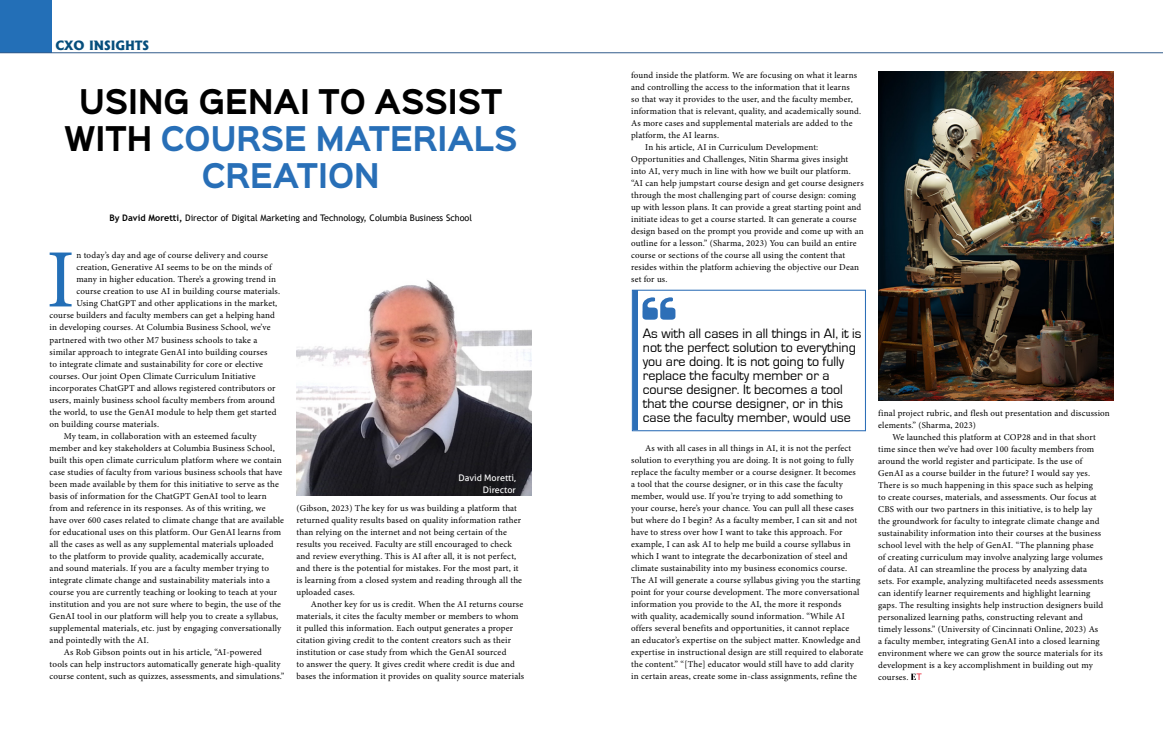
<style>
.page{position:relative;width:1163px;height:738px;background:#fff}
.page>*{position:absolute;margin:0;border:0;box-sizing:border-box;transform-origin:0 0}
.Magazine_Para_1{font:82.8px "Minion Pro";color:#236fb7}
.Magazine_Para_1-2{font:700 30.7px/37px "Sinkin Sans 700";color:#286fb7;text-align:center;scale:.9 1}
.Magazine_Para_1-3{font:14px/14px "Eurostile";color:#000}
.Magazine_Para_1-4{font:800 12.2px "Albertus";color:#064e7c}
.Magazine_Para_1-5{font:9px/12px "Minion Pro";letter-spacing:.02em;color:#000}
.Magazine_Para_1-6{font:9px "Trebuchet MS";color:#000}
.Magazine_Para_1-7{font:9px "Aller";color:#fff}
.s1{color:#000}
.s2{font-weight:700}
</style>
<div class="page">
<div style="left:0;top:0;width:52px;height:52px;background:#236fb7"></div>
<hr style="left:0;top:52px;width:1162px;height:1px;background:#325b8b">
<div style="left:631px;top:289px;width:234px;height:142px;border:1px solid #2d6fb7"></div>
<div style="left:632px;top:290px;width:5px;height:140px;background:#2d6fb7"></div>
<svg style="left:642px;top:297px;width:33px;height:22px"></svg>
<svg style="left:911px;top:673px;width:10px;height:6px"></svg>
<img style="left:296px;top:280px;width:235px;height:215px">
<img style="left:878px;top:71px;width:235px;height:329px">
<p class="Magazine_Para_1-4" style="left:55px;top:38px;width:95px">CXO INSIGHTS</p>
<p class="Magazine_Para_1-2" style="left:64px;top:85px;width:505px"><span class="s1">USING GENAI TO ASSIST<br>WITH</span> COURSE MATERIALS<br>CREATION</p>
<p class="Magazine_Para_1-6" style="left:109px;top:211px;width:364px"><span class="s2">By David Moretti,</span> Director of Digital Marketing and Technology, Columbia Business School</p>
<p class="Magazine_Para_1" style="left:46px;top:224px;width:30px">I</p>
<p class="Magazine_Para_1-5" style="left:76px;top:249px;width:193px">n today’s day and age of course delivery and course</p>
<p class="Magazine_Para_1-5" style="left:76px;top:261px;width:197px">creation, Generative AI seems to be on the minds of</p>
<p class="Magazine_Para_1-5" style="left:76px;top:273px;width:201px">many in higher education. There’s a growing trend in</p>
<p class="Magazine_Para_1-5" style="left:76px;top:285px;width:205px">course creation to use AI in building course materials.</p>
<p class="Magazine_Para_1-5" style="left:76px;top:297px;width:202px">Using ChatGPT and other applications in the market,</p>
<p class="Magazine_Para_1-5" style="left:50px;top:309px;width:227px">course builders and faculty members can get a helping hand</p>
<p class="Magazine_Para_1-5" style="left:50px;top:321px;width:222px">in developing courses. At Columbia Business School, we’ve</p>
<p class="Magazine_Para_1-5" style="left:50px;top:333px;width:209px">partnered with two other M7 business schools to take a</p>
<p class="Magazine_Para_1-5" style="left:50px;top:345px;width:219px">similar approach to integrate GenAI into building courses</p>
<p class="Magazine_Para_1-5" style="left:50px;top:357px;width:215px">to integrate climate and sustainability for core or elective</p>
<p class="Magazine_Para_1-5" style="left:50px;top:369px;width:207px">courses. Our joint Open Climate Curriculum Initiative</p>
<p class="Magazine_Para_1-5" style="left:50px;top:381px;width:227px">incorporates ChatGPT and allows registered contributors or</p>
<p class="Magazine_Para_1-5" style="left:50px;top:393px;width:227px">users, mainly business school faculty members from around</p>
<p class="Magazine_Para_1-5" style="left:50px;top:405px;width:228px">the world, to use the GenAI module to help them get started</p>
<p class="Magazine_Para_1-5" style="left:50px;top:417px;width:111px">on building course materials.</p>
<p class="Magazine_Para_1-5" style="left:50px;top:429px;width:236px;text-indent:14px">My team, in collaboration with an esteemed faculty member and key stakeholders at Columbia Business School, built this open climate curriculum platform where we contain case studies of faculty from various business schools that have been made available by them for this initiative to serve as the basis of information for the ChatGPT GenAI tool to learn from and reference in its responses. As of this writing, we have over 600 cases related to climate change that are available for educational uses on this platform. Our GenAI learns from all the cases as well as any supplemental materials uploaded<br>to the platform to provide quality, academically accurate,<br>and sound materials. If you are a faculty member trying to integrate climate change and sustainability materials into a course you are currently teaching or looking to teach at your institution and you are not sure where to begin, the use of the GenAI tool in our platform will help you to create a syllabus, supplemental materials, etc. just by engaging conversationally and pointedly with the AI.</p>
<p class="Magazine_Para_1-5" style="left:50px;top:645px;width:236px;text-indent:14px">As Rob Gibson points out in his article, “AI-powered<br>tools can help instructors automatically generate high-quality course content, such as quizzes, assessments, and simulations.”</p>
<p class="Magazine_Para_1-7" style="left:458px;top:471px;width:59px">David Moretti,</p>
<p class="Magazine_Para_1-7" style="left:482px;top:483px;width:35px">Director</p>
<p class="Magazine_Para_1-5" style="left:296px;top:501px;width:227px">(Gibson, 2023) The key for us was building a platform that returned quality results based on quality information rather than relying on the internet and not being certain of the results you received. Faculty are still encouraged to check and review everything. This is AI after all, it is not perfect, and there is the potential for mistakes. For the most part, it is learning from a closed system and reading through all the uploaded cases.</p>
<p class="Magazine_Para_1-5" style="left:296px;top:597px;width:229px;text-indent:14px">Another key for us is credit. When the AI returns course materials, it cites the faculty member or members to whom it pulled this information. Each output generates a proper citation giving credit to the content creators such as their institution or case study from which the GenAI sourced<br>to answer the query. It gives credit where credit is due and bases the information it provides on quality source materials</p>
<p class="Magazine_Para_1-5" style="left:631px;top:69px;width:231px">found inside the platform. We are focusing on what it learns and controlling the access to the information that it learns<br>so that way it provides to the user, and the faculty member, information that is relevant, quality, and academically sound.<br>As more cases and supplemental materials are added to the platform, the AI learns.</p>
<p class="Magazine_Para_1-5" style="left:631px;top:141px;width:234px;text-indent:14px">In his article, AI in Curriculum Development:<br>Opportunities and Challenges, Nitin Sharma gives insight into AI, very much in line with how we built our platform. “AI can help jumpstart course design and get course designers through the most challenging part of course design: coming up with lesson plans. It can provide a great starting point and initiate ideas to get a course started. It can generate a course design based on the prompt you provide and come up with an outline for a lesson.” (Sharma, 2023) You can build an entire course or sections of the course all using the content that resides within the platform achieving the objective our Dean set for us.</p>
<p class="Magazine_Para_1-3" style="left:642px;top:326px;width:220px">As with all cases in all things in AI, it is not the perfect solution to everything you are doing. It is not going to fully replace the faculty member or a course designer. It becomes a tool that the course designer, or in this case the faculty member, would use</p>
<p class="Magazine_Para_1-5" style="left:631px;top:441px;width:234px;text-indent:14px">As with all cases in all things in AI, it is not the perfect solution to everything you are doing. It is not going to fully replace the faculty member or a course designer. It becomes<br>a tool that the course designer, or in this case the faculty member, would use. If you’re trying to add something to<br>your course, here’s your chance. You can pull all these cases but where do I begin? As a faculty member, I can sit and not have to stress over how I want to take this approach. For example, I can ask AI to help me build a course syllabus in which I want to integrate the decarbonization of steel and climate sustainability into my business economics course.<br>The AI will generate a course syllabus giving you the starting point for your course development. The more conversational information you provide to the AI, the more it responds<br>with quality, academically sound information. “While AI offers several benefits and opportunities, it cannot replace<br>an educator’s expertise on the subject matter. Knowledge and expertise in instructional design are still required to elaborate the content.” “[The] educator would still have to add clarity in certain areas, create some in-class assignments, refine the</p>
<p class="Magazine_Para_1-5" style="left:878px;top:406px;width:233px">final project rubric, and flesh out presentation and discussion elements.” (Sharma, 2023)</p>
<p class="Magazine_Para_1-5" style="left:878px;top:430px;width:227px;text-indent:14px">We launched this platform at COP28 and in that short time since then we’ve had over 100 faculty members from around the world register and participate. Is the use of GenAI as a course builder in the future? I would say yes.<br>There is so much happening in this space such as helping<br>to create courses, materials, and assessments. Our focus at CBS with our two partners in this initiative, is to help lay the groundwork for faculty to integrate climate change and sustainability information into their courses at the business school level with the help of GenAI. “The planning phase<br>of creating curriculum may involve analyzing large volumes of data. AI can streamline the process by analyzing data sets. For example, analyzing multifaceted needs assessments can identify learner requirements and highlight learning gaps. The resulting insights help instruction designers build personalized learning paths, constructing relevant and timely lessons.” (University of Cincinnati Online, 2023) As a faculty member, integrating GenAI into a closed learning environment where we can grow the source materials for its development is a key accomplishment in building out my courses.</p>
</div>
